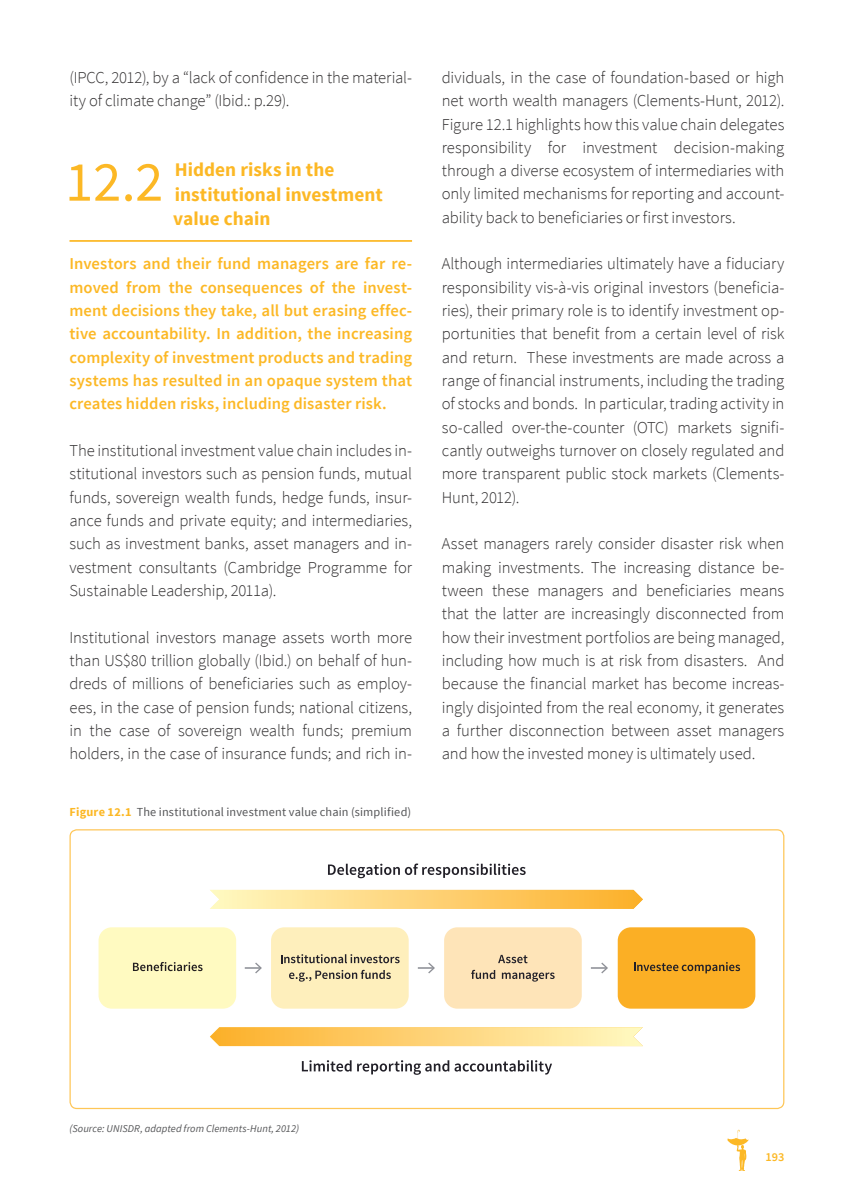
<style>
.page{position:relative;width:844px;height:1191px;background:#fff}
.page>*{position:absolute;margin:0;border:0;box-sizing:border-box;transform-origin:0 0}
.Headline{font:56.52px "Source Sans Pro";color:#fcb825}
.Headline-2{font:700 19.25px/24.5px "Source Sans Pro";letter-spacing:.005em;color:#fcb825}
.Text{font:300 16.62px/23.3px "Source Sans Pro";letter-spacing:-.01em;color:#312f30;text-align:justify}
.Lead{font:600 16.62px/23.3px "Source Sans Pro";letter-spacing:.005em;color:#fcb825;text-align:justify}
.Figure_title{font:12.25px "Source Sans Pro";letter-spacing:.015em;color:#555658}
.t1{font:600 12.25px "Source Sans Pro";color:#fcb825}
.Source{font:italic 10.5px "Source Sans Pro";letter-spacing:.01em;color:#555658}
.s1{font-weight:700;color:#fcb825}
</style>
<div class="page">
<svg style="left:328px;top:863px;width:197px;height:15px"></svg>
<svg style="left:302px;top:1060px;width:49px;height:11px"></svg>
<svg style="left:357px;top:1060px;width:195px;height:14px"></svg>
<div style="left:98px;top:927px;width:138px;height:81px;background:#fffac1;border-radius:13px"></div>
<svg style="left:133px;top:962px;width:69px;height:9px"></svg>
<div style="left:271px;top:927px;width:137px;height:81px;background:#feefbc;border-radius:13px"></div>
<svg style="left:281px;top:954px;width:118px;height:9px"></svg>
<svg style="left:289px;top:969px;width:102px;height:12px"></svg>
<div style="left:444px;top:927px;width:137px;height:81px;background:#fee4b8;border-radius:13px"></div>
<svg style="left:498px;top:955px;width:29px;height:8px"></svg>
<svg style="left:471px;top:969px;width:24px;height:10px"></svg>
<svg style="left:501px;top:972px;width:53px;height:9px"></svg>
<div style="left:617px;top:927px;width:138px;height:81px;background:#fbaf25;border-radius:13px"></div>
<svg style="left:634px;top:962px;width:105px;height:11px"></svg>
<svg style="left:245px;top:962px;width:17px;height:11px"></svg>
<svg style="left:417px;top:962px;width:18px;height:11px"></svg>
<svg style="left:591px;top:962px;width:17px;height:11px"></svg>
<svg style="left:210px;top:890px;width:432px;height:18px;background:#fed378"></svg>
<svg style="left:210px;top:1027px;width:432px;height:19px;background:#fdd378"></svg>
<svg style="left:727px;top:1129px;width:21px;height:42px"></svg>
<hr style="left:69px;top:240px;width:343px;height:2px;background:#fcb825">
<p class="Text" style="left:69px;top:66px;width:344px">(IPCC, 2012), by a “lack of confidence in the material&shy;ity of climate change” (Ibid.: p.29).</p>
<p class="Headline" style="left:65px;top:147px;width:100px">12.2</p>
<p class="Headline-2" style="left:173px;top:158px;width:211px">Hidden risks in the institutional investment value chain</p>
<p class="Lead" style="left:69px;top:253px;width:344px">Investors and their fund managers are far re&shy;moved from the consequences of the invest&shy;ment decisions they take, all but erasing effec&shy;tive accountability. In addition, the increasing complexity of investment products and trading systems has resulted in an opaque system that creates hidden risks, including disaster risk.</p>
<p class="Text" style="left:69px;top:439px;width:344px">The institutional investment value chain includes in&shy;stitutional investors such as pension funds, mutual funds, sovereign wealth funds, hedge funds, insur&shy;ance funds and private equity; and intermediaries, such as investment banks, asset managers and in&shy;vestment consultants (Cambridge Programme for Sustainable Leadership, 2011a).</p>
<p class="Text" style="left:69px;top:625px;width:344px">Institutional investors manage assets worth more than US$80 trillion globally (Ibid.) on behalf of hun&shy;dreds of millions of beneficiaries such as employ&shy;ees, in the case of pension funds; national citizens, in the case of sovereign wealth funds; premium holders, in the case of insurance funds; and rich in-</p>
<p class="Figure_title" style="left:69px;top:804px;width:343px"><span class="s1">Figure 12.1</span> The institutional investment value chain (simplified)</p>
<p class="Text" style="left:441px;top:66px;width:344px">dividuals, in the case of foundation-based or high net worth wealth managers (Clements-Hunt, 2012).<br>Figure 12.1 highlights how this value chain delegates responsibility for investment decision-making through a diverse ecosystem of intermediaries with only limited mechanisms for reporting and account&shy;ability back to beneficiaries or first investors.</p>
<p class="Text" style="left:441px;top:252px;width:344px">Although intermediaries ultimately have a fiduciary responsibility vis-à-vis original investors (beneficia&shy;ries), their primary role is to identify investment op&shy;portunities that benefit from a certain level of risk and return. These investments are made across a range of financial instruments, including the trading of stocks and bonds. In particular, trading activity in so-called over-the-counter (OTC) markets signifi&shy;cantly outweighs turnover on closely regulated and more transparent public stock markets (Clements-Hunt, 2012).</p>
<p class="Text" style="left:441px;top:532px;width:344px">Asset managers rarely consider disaster risk when making investments. The increasing distance be&shy;tween these managers and beneficiaries means that the latter are increasingly disconnected from how their investment portfolios are being managed, including how much is at risk from disasters. And because the financial market has become increas&shy;ingly disjointed from the real economy, it generates a further disconnection between asset managers and how the invested money is ultimately used.</p>
<p class="Source" style="left:69px;top:1122px;width:231px">(Source: UNISDR, adapted from Clements-Hunt, 2012)</p>
<p class="t1" style="left:765px;top:1148px;width:20px">193</p>
</div>
